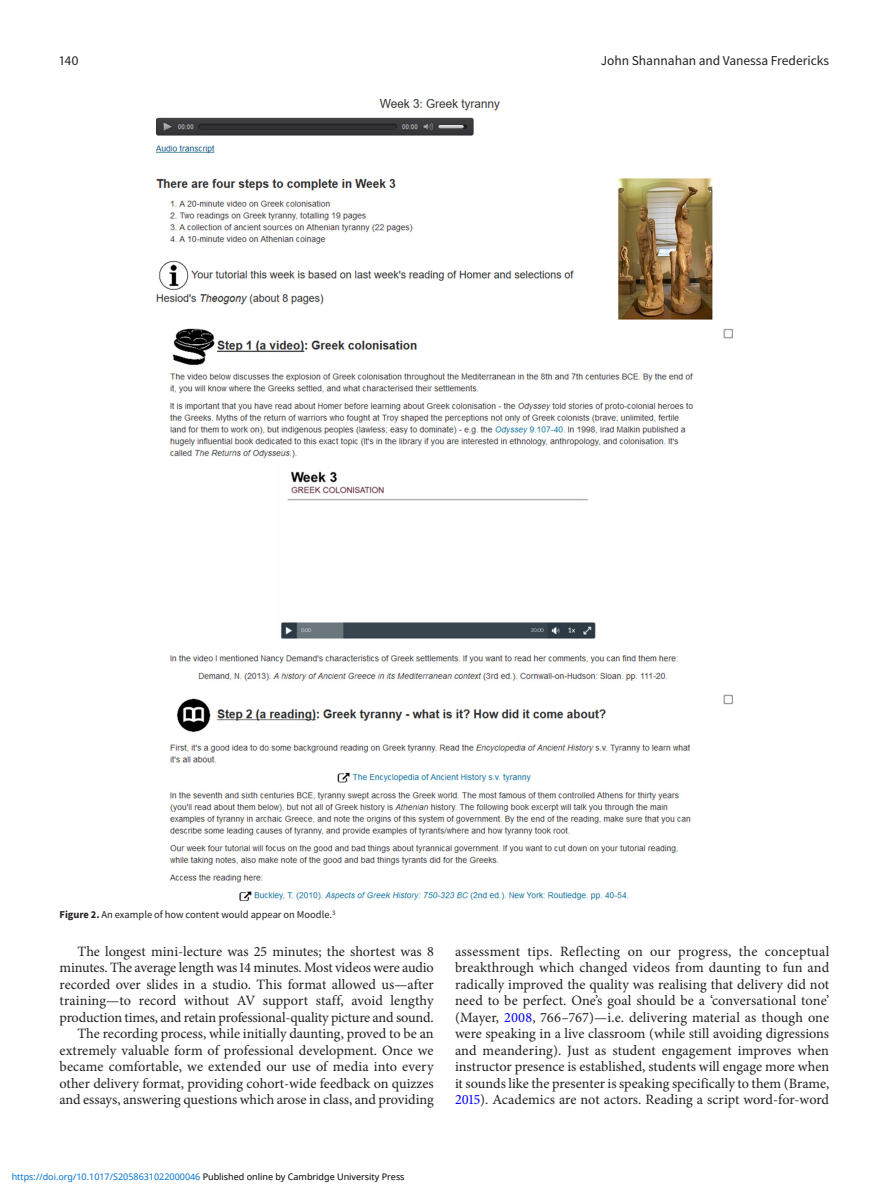
<style>
.page{position:relative;width:893px;height:1191px;background:#fff}
.page>*{position:absolute;margin:0;border:0;box-sizing:border-box;transform-origin:0 0}
.t1{font:14.25px/16.5px "Minion Pro";letter-spacing:-.005em;color:#231f20;text-align:right}
.t2{font:13.5px "Source Sans Pro";color:#231f20}
.t3{font:10.5px "Source Sans Pro";color:#231f20}
.t4{font:9px "Noto Sans";color:#0172cf}
.s1{font-weight:700}
.s2{color:#00f}
.s3{color:#000}
</style>
<div class="page">
<img style="left:156px;top:99px;width:576px;height:801px">
<p class="t2" style="left:60px;top:51px;width:21px">140</p>
<p class="t2" style="left:601px;top:51px;width:230px">John Shannahan and Vanessa Fredericks</p>
<p class="t3" style="left:60px;top:908px;width:278px"><span class="s1">Figure 2.</span> An example of how content would appear on Moodle.<sup>3</sup></p>
<p class="t1" style="left:60px;top:942px;width:376px">The longest mini-lecture was 25 minutes; the shortest was 8 minutes. The average length was 14 minutes. Most videos were audio recorded over slides in a studio. This format allowed us—after training—to record without AV support staff, avoid lengthy production times, and retain professional-quality picture and sound.<br>The recording process, while initially daunting, proved to be an extremely valuable form of professional development. Once we became comfortable, we extended our use of media into every other delivery format, providing cohort-wide feedback on quizzes and essays, answering questions which arose in class, and providing</p>
<p class="t1" style="left:455px;top:942px;width:376px;text-align:justify">assessment tips. Reflecting on our progress, the conceptual breakthrough which changed videos from daunting to fun and radically improved the quality was realising that delivery did not need to be perfect. One’s goal should be a ‘conversational tone’ (Mayer, <span class="s2">2008</span>, 766–767)—i.e. delivering material as though one were speaking in a live classroom (while still avoiding digressions and meandering). Just as student engagement improves when instructor presence is established, students will engage more when it sounds like the presenter is speaking specifically to them (Brame, <span class="s2">2015</span>). Academics are not actors. Reading a script word-for-word</p>
<p class="t4" style="left:12px;top:1170px;width:394px">https://doi.org/10.1017/S2058631022000046 <span class="s3">Published online by Cambridge University Press</span></p>
</div>
